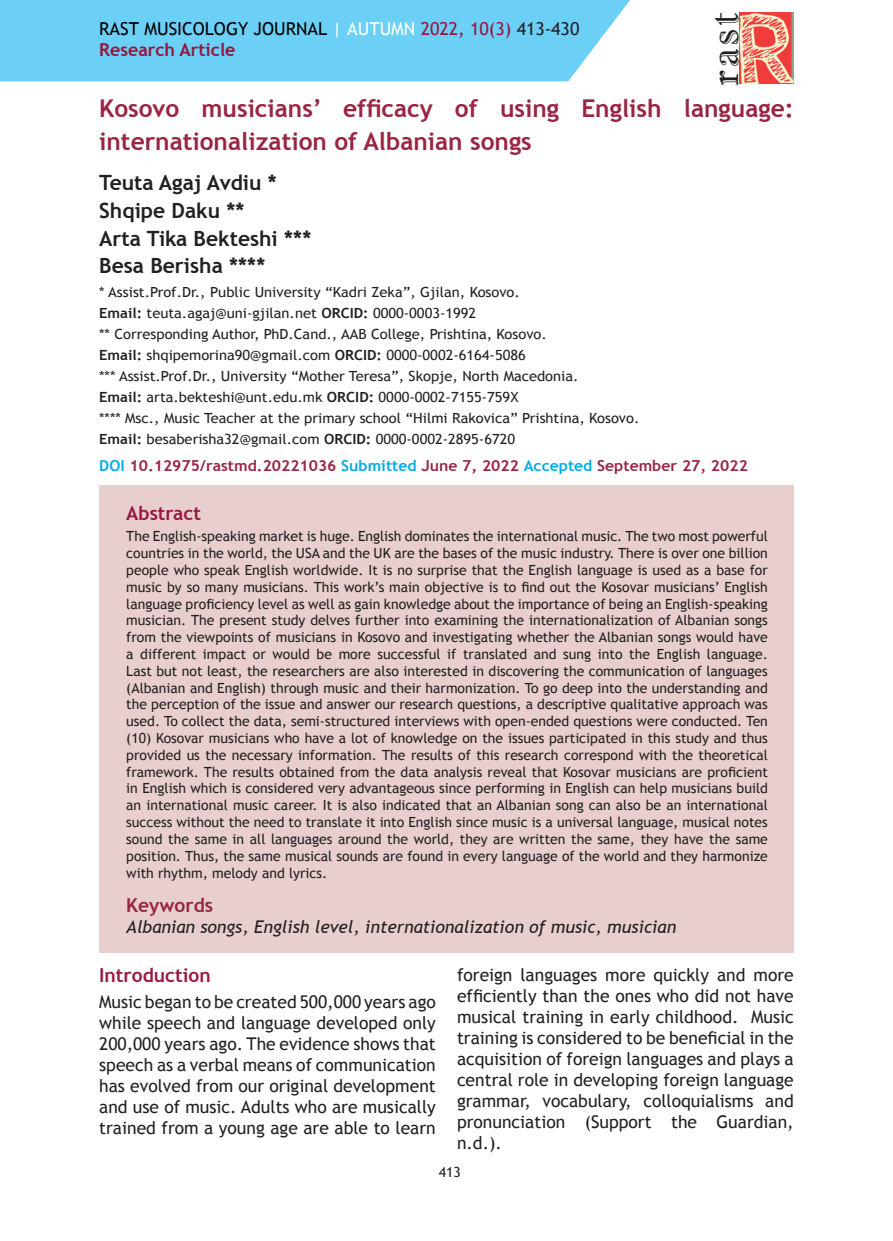
<style>
.page{position:relative;width:893px;height:1241px;background:#fff}
.page>*{position:absolute;margin:0;border:0;box-sizing:border-box;transform-origin:0 0}
.t1{font:42px "Imprint MT Shadow";color:#231f20}
.Ana_Başlık{font:700 24.5px/32.9px "Trebuchet MS";color:#992543}
.Ana_Başlık_-_Yazar{font:700 21px "Trebuchet MS";color:#231f20}
.Metin_-_Başlık_1{font:700 19.25px "Trebuchet MS";color:#9b1746}
.Özet_-_Başlık{font:700 19.25px "Trebuchet MS";color:#9b1746}
.Anahtar_Kelimeler{font:700 19.25px "Trebuchet MS";color:#992543}
.t2{font:17.85px/21.3px "Trebuchet MS";color:#000}
.Metin_-_Gövde{font:17.5px/21px "Trebuchet MS";color:#231f20;text-align:justify}
.Anahtar_Kelimeler-2{font:italic 17.5px "Trebuchet MS";color:#231f20}
.DOI{font:700 15.05px "Trebuchet MS";color:#992543;scale:1.04 1}
.Özet_-_Metin{font:14px/16.8px "Trebuchet MS";color:#231f20;text-align:justify}
.Ana_Başlık_-_Künye{font:14px "Trebuchet MS";color:#231f20;scale:1.05 1}
.s1{color:#fff}
.s2{color:#94163d}
.s3{color:#231f20}
.s4{font-weight:700;color:#94163d}
.s5{font-weight:700}
.s6{color:#00aceb}
</style>
<div class="page">
<div style="left:0;top:0;width:630px;height:81px;background:#6bcff6"></div>
<img style="left:740px;top:12px;width:54px;height:71px">
<div style="left:99px;top:485px;width:695px;height:468px;background:#e8cfce"></div>
<p class="t2" style="left:99px;top:18px;width:482px">RAST MUSICOLOGY JOURNAL <span class="s1">| AUTUMN</span> <span class="s2">2022, 10(3)</span> <span class="s3">413-430<br></span><span class="s4">Research Article</span></p>
<h1 class="t1" style="left:699px;top:85px;width:74px;rotate:-90deg">rast</h1>
<p class="Ana_Başlık" style="left:99px;top:92px;width:696px">Kosovo musicians’ efficacy of using English language: internationalization of Albanian songs</p>
<p class="Ana_Başlık_-_Yazar" style="left:99px;top:170px;width:179px">Teuta Agaj Avdiu *</p>
<p class="Ana_Başlık_-_Yazar" style="left:99px;top:197px;width:147px">Shqipe Daku **</p>
<p class="Ana_Başlık_-_Yazar" style="left:99px;top:225px;width:214px">Arta Tika Bekteshi ***</p>
<p class="Ana_Başlık_-_Yazar" style="left:99px;top:253px;width:168px">Besa Berisha ****</p>
<p class="Ana_Başlık_-_Künye" style="left:99px;top:284px;width:402px">* Assist.Prof.Dr., Public University “Kadri Zeka”, Gjilan, Kosovo.</p>
<p class="Ana_Başlık_-_Künye" style="left:99px;top:305px;width:361px"><span class="s5">Email:</span> teuta.agaj@uni-gjilan.net <span class="s5">ORCID:</span> 0000-0003-1992</p>
<p class="Ana_Başlık_-_Künye" style="left:99px;top:326px;width:428px">** Corresponding Author, PhD.Cand., AAB College, Prishtina, Kosovo.</p>
<p class="Ana_Başlık_-_Künye" style="left:99px;top:347px;width:408px"><span class="s5">Email:</span> shqipemorina90@gmail.com <span class="s5">ORCID:</span> 0000-0002-6164-5086</p>
<p class="Ana_Başlık_-_Künye" style="left:99px;top:368px;width:458px">*** Assist.Prof.Dr., University “Mother Teresa”, Skopje, North Macedonia.</p>
<p class="Ana_Başlık_-_Künye" style="left:99px;top:389px;width:401px"><span class="s5">Email:</span> arta.bekteshi@unt.edu.mk <span class="s5">ORCID:</span> 0000-0002-7155-759X</p>
<p class="Ana_Başlık_-_Künye" style="left:99px;top:410px;width:516px">**** Msc., Music Teacher at the primary school “Hilmi Rakovica” Prishtina, Kosovo.</p>
<p class="Ana_Başlık_-_Künye" style="left:99px;top:431px;width:398px"><span class="s5">Email:</span> besaberisha32@gmail.com <span class="s5">ORCID:</span> 0000-0002-2895-6720</p>
<p class="DOI" style="left:99px;top:456px;width:625px"><span class="s6">DOI</span> 10.12975/rastmd.20221036 <span class="s6">Submitted</span> June 7, 2022 <span class="s6">Accepted</span> September 27, 2022</p>
<p class="Özet_-_Başlık" style="left:126px;top:500px;width:76px">Abstract</p>
<p class="Özet_-_Metin" style="left:126px;top:528px;width:643px">The English-speaking market is huge. English dominates the international music. The two most powerful countries in the world, the USA and the UK are the bases of the music industry. There is over one billion people who speak English worldwide. It is no surprise that the English language is used as a base for music by so many musicians. This work’s main objective is to find out the Kosovar musicians’ English language proficiency level as well as gain knowledge about the importance of being an English-speaking musician. The present study delves further into examining the internationalization of Albanian songs from the viewpoints of musicians in Kosovo and investigating whether the Albanian songs would have a different impact or would be more successful if translated and sung into the English language.<br>Last but not least, the researchers are also interested in discovering the communication of languages (Albanian and English) through music and their harmonization. To go deep into the understanding and the perception of the issue and answer our research questions, a descriptive qualitative approach was used. To collect the data, semi-structured interviews with open-ended questions were conducted. Ten (10) Kosovar musicians who have a lot of knowledge on the issues participated in this study and thus provided us the necessary information. The results of this research correspond with the theoretical framework. The results obtained from the data analysis reveal that Kosovar musicians are proficient in English which is considered very advantageous since performing in English can help musicians build an international music career. It is also indicated that an Albanian song can also be an international success without the need to translate it into English since music is a universal language, musical notes sound the same in all languages around the world, they are written the same, they have the same position. Thus, the same musical sounds are found in every language of the world and they harmonize with rhythm, melody and lyrics.</p>
<p class="Anahtar_Kelimeler" style="left:126px;top:893px;width:88px">Keywords</p>
<p class="Anahtar_Kelimeler-2" style="left:126px;top:916px;width:551px">Albanian songs, English level, internationalization of music, musician</p>
<p class="Metin_-_Başlık_1" style="left:99px;top:963px;width:113px">Introduction</p>
<p class="Metin_-_Gövde" style="left:99px;top:991px;width:338px">Music began to be created 500,000 years ago while speech and language developed only 200,000 years ago. The evidence shows that speech as a verbal means of communication has evolved from our original development and use of music. Adults who are musically trained from a young age are able to learn</p>
<p class="Metin_-_Gövde" style="left:457px;top:964px;width:338px">foreign languages more quickly and more efficiently than the ones who did not have musical training in early childhood. Music training is considered to be beneficial in the acquisition of foreign languages and plays a central role in developing foreign language grammar, vocabulary, colloquialisms and pronunciation (Support the Guardian, n.d.).</p>
<p class="Özet_-_Metin" style="left:439px;top:1163px;width:24px">413</p>
</div>
